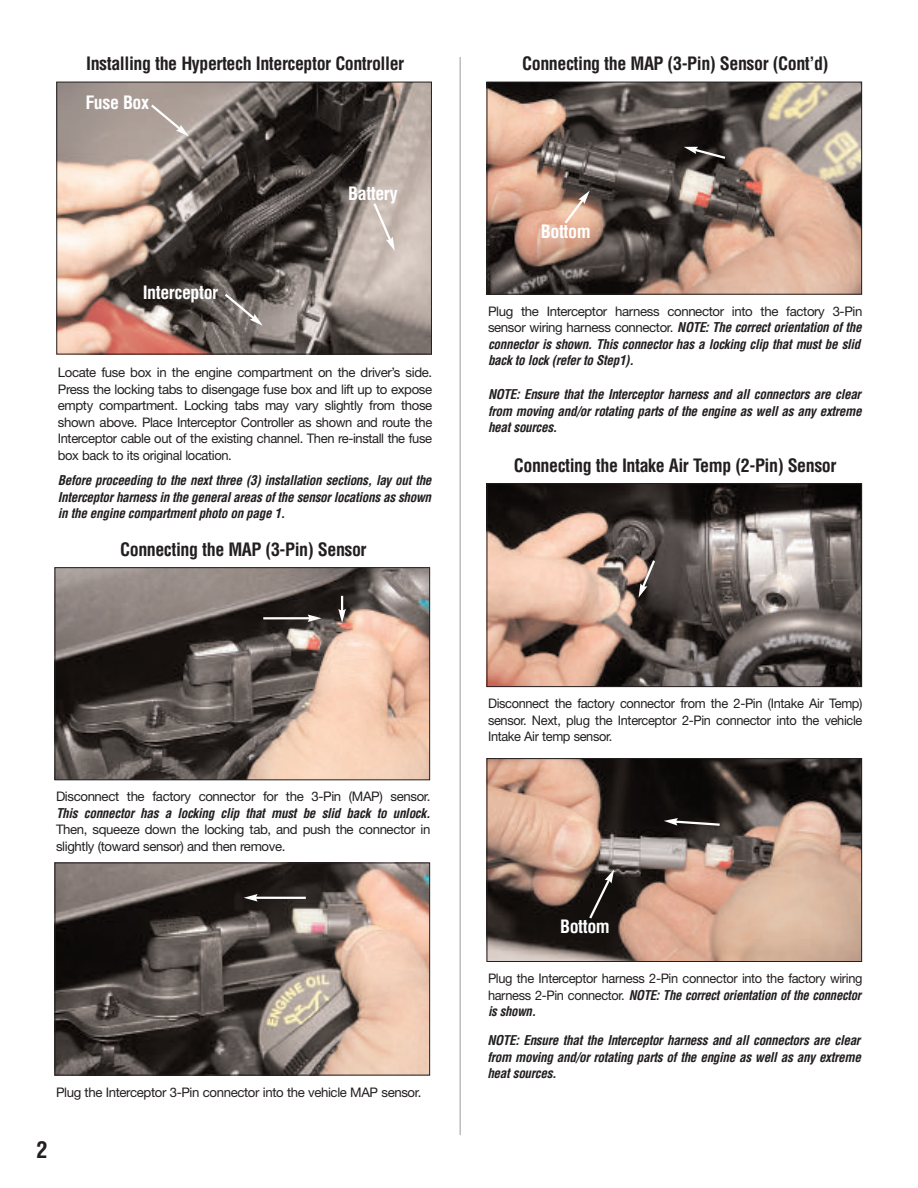
<style>
.page{position:relative;width:918px;height:1188px;background:#fff}
.page>*{position:absolute;margin:0;border:0;box-sizing:border-box;transform-origin:0 0}
.t1{font:700 condensed 22.5px "Helvetica";color:#231f20}
.t2{font:700 condensed 18px "Helvetica";letter-spacing:-.025em;color:#231f20}
.t3{font:700 condensed 18px "Helvetica";letter-spacing:-.025em;color:#fff}
.t4{font:13.2px/16.5px "Helvetica Neue";letter-spacing:-.03em;color:#231f20;text-align:justify}
.t5{font:italic 700 condensed 13.2px/16.5px "Helvetica";letter-spacing:-.025em;color:#231f20;text-align:justify}
.s1{font-family:"Helvetica Neue";font-weight:400;font-style:normal;font-stretch:normal}
</style>
<div class="page">
<hr style="left:459px;top:57px;width:2px;height:1078px;background:#bcbdc0">
<img style="left:58px;top:84px;width:372px;height:268px">
<div style="left:56px;top:82px;width:376px;height:272px;border:1px solid #231f20"></div>
<img style="left:489px;top:84px;width:371px;height:209px">
<div style="left:487px;top:82px;width:375px;height:213px;border:1px solid #231f20"></div>
<svg style="left:562px;top:191px;width:28px;height:35px"></svg>
<svg style="left:684px;top:147px;width:44px;height:14px"></svg>
<svg style="left:222px;top:291px;width:41px;height:35px"></svg>
<svg style="left:149px;top:102px;width:40px;height:34px"></svg>
<svg style="left:372px;top:201px;width:23px;height:50px"></svg>
<img style="left:57px;top:569px;width:371px;height:209px">
<div style="left:55px;top:567px;width:375px;height:213px;border:1px solid #231f20"></div>
<hr style="left:263px;top:617px;width:47px;height:2px;background:#fff">
<svg style="left:308px;top:615px;width:14px;height:7px"></svg>
<svg style="left:338px;top:596px;width:8px;height:27px"></svg>
<img style="left:57px;top:865px;width:371px;height:208px">
<div style="left:55px;top:863px;width:375px;height:212px;border:1px solid #231f20"></div>
<hr style="left:255px;top:897px;width:51px;height:2px;background:#fff">
<svg style="left:244px;top:894px;width:14px;height:8px"></svg>
<img style="left:489px;top:485px;width:371px;height:200px">
<div style="left:487px;top:483px;width:375px;height:204px;border:1px solid #231f20"></div>
<svg style="left:639px;top:558px;width:18px;height:40px"></svg>
<img style="left:489px;top:760px;width:371px;height:200px">
<div style="left:487px;top:758px;width:375px;height:204px;border:1px solid #231f20"></div>
<svg style="left:664px;top:818px;width:58px;height:9px"></svg>
<svg style="left:587px;top:869px;width:27px;height:52px"></svg>
<h2 class="t2" style="left:86px;top:53px;width:320px">Installing the Hypertech Interceptor Controller</h2>
<h2 class="t3" style="left:85px;top:93px;width:65px">Fuse Box</h2>
<h2 class="t3" style="left:143px;top:282px;width:77px">Interceptor</h2>
<h2 class="t3" style="left:348px;top:183px;width:51px">Battery</h2>
<p class="t4" style="left:58px;top:364px;width:376px">Locate fuse box in the engine compartment on the driver’s side.<br>Press the locking tabs to disengage fuse box and lift up to expose empty compartment. Locking tabs may vary slightly from those shown above. Place Interceptor Controller as shown and route the Interceptor cable out of the existing channel. Then re-install the fuse box back to its original location.</p>
<p class="t5" style="left:58px;top:472px;width:375px">Before proceeding to the next three (3) installation sections, lay out the Interceptor harness in the general areas of the sensor locations as shown in the engine compartment photo on page 1.</p>
<h2 class="t2" style="left:120px;top:539px;width:248px">Connecting the MAP (3-Pin) Sensor</h2>
<p class="t4" style="left:56px;top:788px;width:376px">Disconnect the factory connector for the 3-Pin (MAP) sensor.</p>
<p class="t5" style="left:56px;top:805px;width:376px">This connector has a locking clip that must be slid back to unlock.</p>
<p class="t4" style="left:56px;top:821px;width:376px">Then, squeeze down the locking tab, and push the connector in slightly (toward sensor) and then remove.</p>
<p class="t4" style="left:56px;top:1083px;width:367px">Plug the Interceptor 3-Pin connector into the vehicle MAP sensor.</p>
<h1 class="t1" style="left:37px;top:1137px;width:13px">2</h1>
<h2 class="t2" style="left:522px;top:53px;width:308px">Connecting the MAP (3-Pin) Sensor (Cont’d)</h2>
<h2 class="t3" style="left:541px;top:221px;width:51px">Bottom</h2>
<p class="t4" style="left:488px;top:303px;width:376px">Plug the Interceptor harness connector into the factory 3-Pin</p>
<p class="t5" style="left:488px;top:319px;width:375px"><span class="s1">sensor wiring harness connector.</span> NOTE: The correct orientation of the connector is shown. This connector has a locking clip that must be slid back to lock (refer to Step1).</p>
<p class="t5" style="left:488px;top:386px;width:375px">NOTE: Ensure that the Interceptor harness and all connectors are clear from moving and/or rotating parts of the engine as well as any extreme heat sources.</p>
<h2 class="t2" style="left:514px;top:455px;width:324px">Connecting the Intake Air Temp (2-Pin) Sensor</h2>
<p class="t4" style="left:488px;top:695px;width:376px">Disconnect the factory connector from the 2-Pin (Intake Air Temp) sensor. Next, plug the Interceptor 2-Pin connector into the vehicle Intake Air temp sensor.</p>
<h2 class="t3" style="left:560px;top:916px;width:51px">Bottom</h2>
<p class="t4" style="left:488px;top:970px;width:376px">Plug the Interceptor harness 2-Pin connector into the factory wiring</p>
<p class="t5" style="left:488px;top:987px;width:374px"><span class="s1">harness 2-Pin connector.</span> NOTE: The correct orientation of the connector is shown.</p>
<p class="t5" style="left:487px;top:1032px;width:375px">NOTE: Ensure that the Interceptor harness and all connectors are clear from moving and/or rotating parts of the engine as well as any extreme heat sources.</p>
</div>
